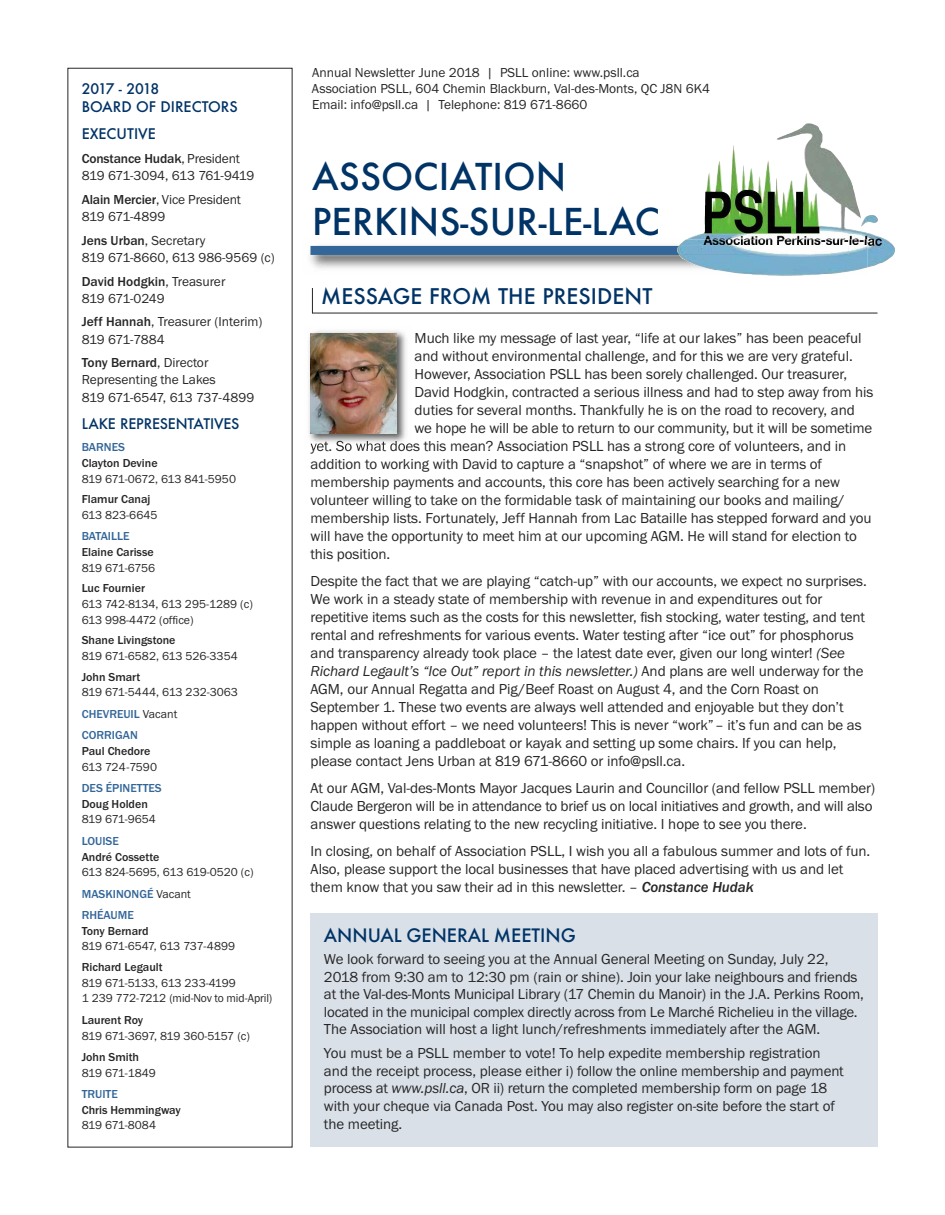
<style>
.page{position:relative;width:945px;height:1215px;background:#fff}
.page>*{position:absolute;margin:0;border:0;box-sizing:border-box;transform-origin:0 0}
.t1{font:500 36px/45px "Futura";letter-spacing:.005em;color:#036}
.t2{font:500 21px "Futura";letter-spacing:.005em;color:#036}
.t3{font:500 18px "Futura";color:#036}
.t4{font:15px/18px "Franklin Got TOT Boo";letter-spacing:-.005em;color:#272627}
.t5{font:15px "Franklin Got TOT Boo Ita";letter-spacing:-.005em;color:#272627}
.t6{font:500 14.25px/17.9px "Futura";letter-spacing:-.01em;color:#036}
.t7{font:13.5px/23.7px "Franklin Got TOT Boo";color:#272627}
.t8{font:500 13.5px "Franklin Got TOT";letter-spacing:-.005em;color:#272627}
.t9{font:13.5px "Franklin Got TOT Boo";letter-spacing:-.035em;color:#272627}
.t10{font:12px/15.6px "Franklin Got TOT Boo";letter-spacing:-.015em;color:#272627}
.t11{font:500 12px "Franklin Got TOT";color:#272627}
.t12{font:500 12px/21.5px "Franklin Got TOT";color:#369}
.t13{font:12px "Franklin Got TOT Boo";letter-spacing:-.035em;color:#272627}
.s1{font-family:"Franklin Got TOT Boo";font-weight:400}
.s2{font-family:"Franklin Got TOT";font-weight:500}
.s3{font-family:"Franklin Got TOT Boo";font-weight:400;color:#272627}
.s4{font-family:"Franklin Got TOT Boo Ita"}
.s5{font-family:"Franklin Got TOT Boo"}
.s6{font-family:"Franklin Got TOT Med Ita"}
</style>
<div class="page">
<img style="left:310px;top:245px;width:369px;height:23px">
<div style="left:310px;top:246px;width:538px;height:9px;background:#369"></div>
<svg style="left:312px;top:288px;width:1px;height:25px"></svg>
<hr style="left:312px;top:313px;width:566px;height:1px;background:#272627">
<div style="left:310px;top:914px;width:568px;height:233px;background:#d9e0e8"></div>
<img style="left:309px;top:331px;width:97px;height:114px">
<img style="left:311px;top:441px;width:100px;height:7px">
<img style="left:310px;top:333px;width:87px;height:101px">
<img style="left:749px;top:274px;width:76px;height:2px">
<img style="left:686px;top:123px;width:209px;height:144px">
<img style="left:679px;top:240px;width:189px;height:34px">
<img style="left:677px;top:246px;width:171px;height:9px">
<p class="t6" style="left:82px;top:80px;width:158px">2017 - 2018<br>BOARD OF DIRECTORS</p>
<p class="t6" style="left:82px;top:125px;width:76px">EXECUTIVE</p>
<p class="t8" style="left:82px;top:150px;width:160px">Constance Hudak<span class="s1">, President</span></p>
<p class="t7" style="left:82px;top:164px;width:174px">819 671-3094, 613 761-9419<br><span class="s2">Alain Mercier</span>, Vice President</p>
<p class="t7" style="left:82px;top:204px;width:125px">819 671-4899<br><span class="s2">Jens Urban</span>, Secretary</p>
<p class="t7" style="left:82px;top:245px;width:195px">819 671-8660, 613 986-9569 (c)</p>
<p class="t8" style="left:82px;top:273px;width:145px">David Hodgkin<span class="s1">, Treasurer</span></p>
<p class="t7" style="left:82px;top:286px;width:182px">819 671-0249<br><span class="s2">Jeff Hannah</span>, Treasurer (Interim)</p>
<p class="t9" style="left:82px;top:331px;width:85px">819 671-7884</p>
<p class="t8" style="left:82px;top:355px;width:128px">Tony Bernard<span class="s1">, Director</span></p>
<p class="t7" style="left:82px;top:371px;width:174px;line-height:17.1px">Representing the Lakes<br>819 671-6547, 613 737-4899</p>
<p class="t6" style="left:82px;top:415px;width:159px">LAKE REPRESENTATIVES</p>
<p class="t12" style="left:82px;top:436px;width:45px">BARNES</p>
<p class="t11" style="left:82px;top:456px;width:77px">Clayton Devine</p>
<p class="t10" style="left:82px;top:471px;width:156px">819 671-0672, 613 841-5950</p>
<p class="t11" style="left:82px;top:492px;width:70px">Flamur Canaj</p>
<p class="t10" style="left:82px;top:507px;width:77px">613 823-6645</p>
<p class="t12" style="left:82px;top:526px;width:49px">BATAILLE</p>
<p class="t11" style="left:82px;top:545px;width:74px">Elaine Carisse</p>
<p class="t13" style="left:82px;top:561px;width:75px">819 671-6756</p>
<p class="t11" style="left:82px;top:581px;width:65px">Luc Fournier</p>
<p class="t10" style="left:82px;top:596px;width:173px">613 742-8134, 613 295-1289 (c)<br>613 998-4472 (office)</p>
<p class="t11" style="left:82px;top:633px;width:95px">Shane Livingstone</p>
<p class="t10" style="left:82px;top:648px;width:158px">819 671-6582, 613 526-3354</p>
<p class="t11" style="left:82px;top:670px;width:60px">John Smart</p>
<p class="t10" style="left:82px;top:685px;width:158px">819 671-5444, 613 232-3063</p>
<p class="t12" style="left:82px;top:703px;width:97px">CHEVREUIL <span class="s3">Vacant<br></span>CORRIGAN</p>
<p class="t11" style="left:82px;top:744px;width:70px">Paul Chedore</p>
<p class="t10" style="left:82px;top:759px;width:77px">613 724-7590</p>
<p class="t12" style="left:82px;top:777px;width:82px">DES ÉPINETTES</p>
<p class="t11" style="left:82px;top:797px;width:68px">Doug Holden</p>
<p class="t10" style="left:82px;top:812px;width:76px">819 671-9654</p>
<p class="t12" style="left:82px;top:830px;width:39px">LOUISE</p>
<p class="t11" style="left:82px;top:849px;width:79px">André Cossette</p>
<p class="t10" style="left:82px;top:864px;width:173px">613 824-5695, 613 619-0520 (c)</p>
<p class="t12" style="left:82px;top:883px;width:111px">MASKINONGÉ <span class="s3">Vacant<br></span>RHÉAUME</p>
<p class="t11" style="left:82px;top:924px;width:68px">Tony Bernard</p>
<p class="t10" style="left:82px;top:939px;width:155px">819 671-6547, 613 737-4899</p>
<p class="t11" style="left:82px;top:960px;width:82px">Richard Legault</p>
<p class="t10" style="left:82px;top:975px;width:192px">819 671-5133, 613 233-4199<br>1 239 772-7212 (mid-Nov to mid-April)</p>
<p class="t11" style="left:82px;top:1013px;width:63px">Laurent Roy</p>
<p class="t10" style="left:82px;top:1028px;width:170px">819 671-3697, 819 360-5157 (c)</p>
<p class="t11" style="left:82px;top:1050px;width:59px">John Smith</p>
<p class="t10" style="left:82px;top:1065px;width:76px">819 671-1849</p>
<p class="t12" style="left:82px;top:1083px;width:38px">TRUITE</p>
<p class="t11" style="left:82px;top:1103px;width:101px">Chris Hemmingway</p>
<p class="t10" style="left:82px;top:1118px;width:76px">819 671-8084</p>
<p class="t7" style="left:312px;top:64px;width:400px;line-height:16.2px">Annual Newsletter June 2018 | PSLL online: www.psll.ca<br>Association PSLL, 604 Chemin Blackburn, Val-des-Monts, QC J8N 6K4<br>Email: info@psll.ca | Telephone: 819 671-8660</p>
<h1 class="t1" style="left:312px;top:155px;width:350px">ASSOCIATION<br>PERKINS-SUR-LE-LAC</h1>
<h2 class="t2" style="left:321px;top:285px;width:333px">MESSAGE FROM THE PRESIDENT</h2>
<p class="t4" style="left:415px;top:329px;width:449px">Much like my message of last year, “life at our lakes” has been peaceful</p>
<p class="t4" style="left:415px;top:347px;width:440px">and without environmental challenge, and for this we are very grateful.</p>
<p class="t4" style="left:415px;top:365px;width:434px">However, Association PSLL has been sorely challenged. Our treasurer,</p>
<p class="t4" style="left:415px;top:383px;width:460px">David Hodgkin, contracted a serious illness and had to step away from his</p>
<p class="t4" style="left:415px;top:401px;width:442px">duties for several months. Thankfully he is on the road to recovery, and</p>
<p class="t4" style="left:415px;top:419px;width:459px">we hope he will be able to return to our community, but it will be sometime</p>
<p class="t4" style="left:311px;top:437px;width:537px">yet. So what does this mean? Association PSLL has a strong core of volunteers, and in</p>
<p class="t4" style="left:311px;top:455px;width:513px">addition to working with David to capture a “snapshot” of where we are in terms of</p>
<p class="t4" style="left:311px;top:473px;width:531px">membership payments and accounts, this core has been actively searching for a new</p>
<p class="t4" style="left:311px;top:491px;width:536px">volunteer willing to take on the formidable task of maintaining our books and mailing/</p>
<p class="t4" style="left:311px;top:509px;width:563px">membership lists. Fortunately, Jeff Hannah from Lac Bataille has stepped forward and you</p>
<p class="t4" style="left:311px;top:527px;width:548px">will have the opportunity to meet him at our upcoming AGM. He will stand for election to</p>
<p class="t4" style="left:310px;top:545px;width:81px">this position.</p>
<p class="t4" style="left:310px;top:572px;width:558px">Despite the fact that we are playing “catch-up” with our accounts, we expect no surprises.<br>We work in a steady state of membership with revenue in and expenditures out for repetitive items such as the costs for this newsletter, fish stocking, water testing, and tent rental and refreshments for various events. Water testing after “ice out” for phosphorus and transparency already took place – the latest date ever, given our long winter! <span class="s4">(See</span></p>
<p class="t5" style="left:310px;top:662px;width:555px">Richard Legault’s “Ice Out” report in this newsletter.) <span class="s5">And plans are well underway for the</span></p>
<p class="t4" style="left:310px;top:680px;width:553px">AGM, our Annual Regatta and Pig/Beef Roast on August 4, and the Corn Roast on September 1. These two events are always well attended and enjoyable but they don’t happen without effort – we need volunteers! This is never “work”– it’s fun and can be as simple as loaning a paddleboat or kayak and setting up some chairs. If you can help, please contact Jens Urban at 819 671-8660 or info@psll.ca.</p>
<p class="t4" style="left:310px;top:779px;width:566px">At our AGM, Val-des-Monts Mayor Jacques Laurin and Councillor (and fellow PSLL member)<br>Claude Bergeron will be in attendance to brief us on local initiatives and growth, and will also answer questions relating to the new recycling initiative. I hope to see you there.</p>
<p class="t4" style="left:310px;top:842px;width:561px">In closing, on behalf of Association PSLL, I wish you all a fabulous summer and lots of fun.<br>Also, please support the local businesses that have placed advertising with us and let them know that you saw their ad in this newsletter. – <span class="s6">Constance Hudak</span></p>
<p class="t3" style="left:324px;top:925px;width:254px">ANNUAL GENERAL MEETING</p>
<p class="t4" style="left:324px;top:950px;width:541px">We look forward to seeing you at the Annual General Meeting on Sunday, July 22, 2018 from 9:30 am to 12:30 pm (rain or shine). Join your lake neighbours and friends at the Val-des-Monts Municipal Library (17 Chemin du Manoir) in the J.A. Perkins Room, located in the municipal complex directly across from Le Marché Richelieu in the village.<br>The Association will host a light lunch/refreshments immediately after the AGM.</p>
<p class="t4" style="left:324px;top:1044px;width:521px">You must be a PSLL member to vote! To help expedite membership registration and the receipt process, please either i) follow the online membership and payment process at <span class="s4">www.psll.ca</span>, OR ii) return the completed membership form on page 18 with your cheque via Canada Post. You may also register on-site before the start of the meeting.</p>
</div>
